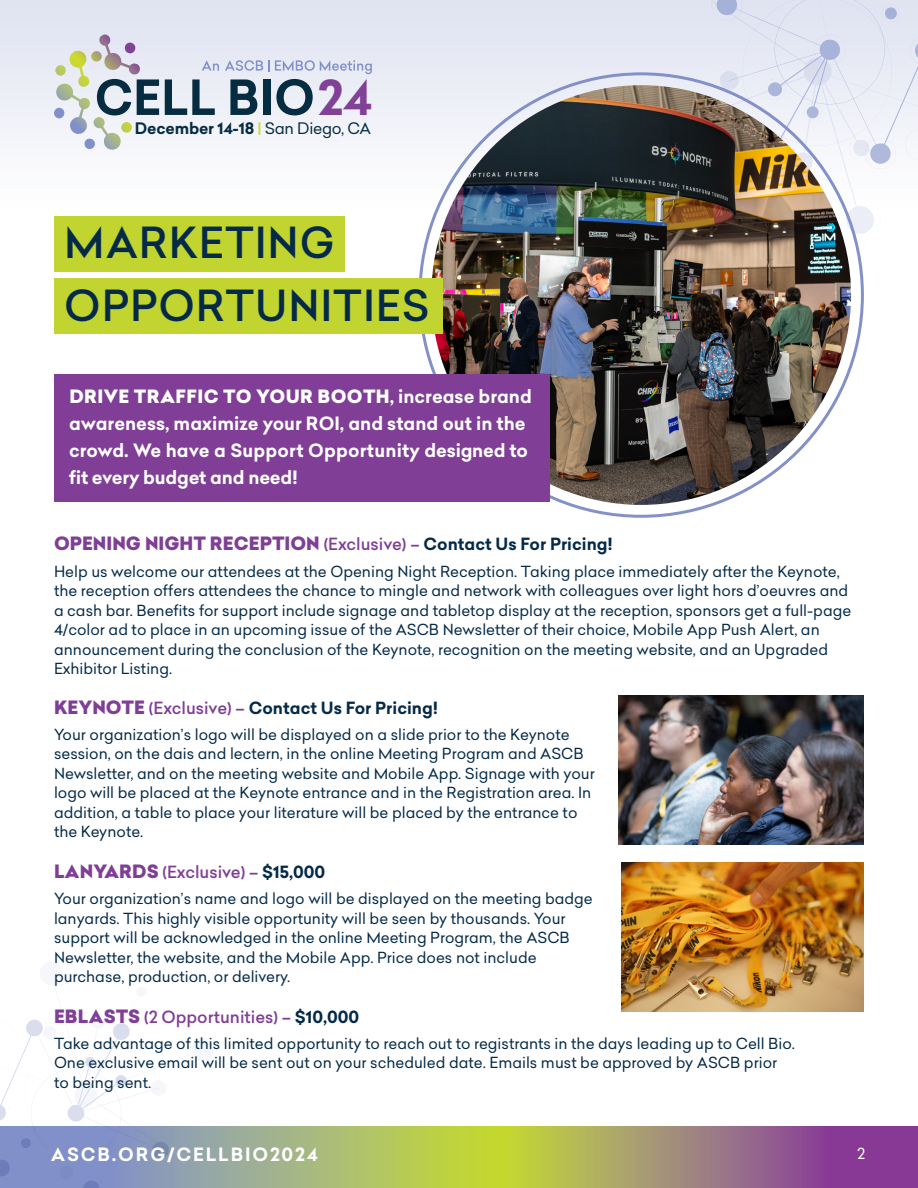
<style>
.page{position:relative;width:918px;height:1188px;background:#fff}
.page>*{position:absolute;margin:0;border:0;box-sizing:border-box;transform-origin:0 0}
.t1{font:700 47.25px "Celias";color:#814196}
.t2{font:500 42px/63px "Celias";letter-spacing:.02em;color:#042a48}
.body_copy{font:700 18px/27px "Celias";color:#fff}
.body_copy-2{font:900 18px "Celias";color:#803e96}
.body_copy-3{font:700 18px "Celias";letter-spacing:.1em;color:#fff}
.body_copy-4{font:500 16.5px "Celias";color:#803e96}
.body_copy-5{font:700 16.5px "Celias";color:#042a48}
.t3{font:700 15.6px "Celias";letter-spacing:-.01em;color:#062c41}
.body_copy-6{font:15px/19.5px "Celias";color:#042a48}
.t4{font:15px "Celias";color:#fff}
.s1{font-weight:500;color:#cadb2c}
.s2{font-weight:400}
.s3{font-weight:900}
.s4{font-weight:500;font-size:16.5px}
.s5{font-weight:700;font-size:16.5px;color:#042a48}
.s6{font-weight:900;font-size:18px;color:#803e96}
.s7{font-weight:500;color:#803e96}
.s8{font-weight:900;font-size:18px}
.s9{font-weight:700;color:#042a48}
</style>
<div class="page">
<div style="left:0;top:0;width:918px;height:209px;background:linear-gradient(to bottom,#dde1f0,#fdfdfd)"></div>
<svg style="left:655px;top:0;width:263px;height:241px"></svg>
<svg style="left:220px;top:1127px;width:698px;height:61px;background:#a59872"></svg>
<svg style="left:202px;top:60px;width:17px;height:11px"></svg>
<svg style="left:165px;top:79px;width:50px;height:36px;background:#92a2af"></svg>
<svg style="left:225px;top:60px;width:147px;height:55px;background:#b5bfce"></svg>
<svg style="left:55px;top:35px;width:104px;height:100px"></svg>
<svg style="left:0;top:1019px;width:220px;height:169px"></svg>
<img style="left:619px;top:696px;width:245px;height:149px">
<img style="left:621px;top:862px;width:243px;height:149px">
<img style="left:431px;top:85px;width:420px;height:420px;border-radius:210px">
<div style="left:54px;top:216px;width:291px;height:55px;background:#c1d42f"></div>
<div style="left:54px;top:278px;width:389px;height:55px;background:#c1d42f"></div>
<div style="left:54px;top:375px;width:496px;height:127px;background:#803e96"></div>
<h1 class="t1" style="left:318px;top:64px;width:56px">24</h1>
<p class="t3" style="left:135px;top:118px;width:238px">December 14-18 <span class="s1">|</span> <span class="s2">San Diego, CA</span></p>
<p class="t2" style="left:64px;top:211px;width:367px">MARKETING<br>OPPORTUNITIES</p>
<p class="body_copy" style="left:69px;top:384px;width:464px"><span class="s3">DRIVE TRAFFIC TO YOUR BOOTH</span>, increase brand awareness, maximize your ROI, and stand out in the crowd. We have a Support Opportunity designed to fit every budget and need!</p>
<p class="body_copy-2" style="left:54px;top:531px;width:560px">OPENING NIGHT RECEPTION <span class="s4">(Exclusive) –</span> <span class="s5">Contact Us For Pricing!</span></p>
<p class="body_copy-6" style="left:54px;top:561px;width:799px">Help us welcome our attendees at the Opening Night Reception. Taking place immediately after the Keynote, the reception offers attendees the chance to mingle and network with colleagues over light hors d’oeuvres and a cash bar. Benefits for support include signage and tabletop display at the reception, sponsors get a full-page 4/color ad to place in an upcoming issue of the ASCB Newsletter of their choice, Mobile App Push Alert, an announcement during the conclusion of the Keynote, recognition on the meeting website, and an Upgraded Exhibitor Listing.</p>
<p class="body_copy-5" style="left:54px;top:696px;width:386px"><span class="s6">KEYNOTE</span> <span class="s7">(Exclusive) –</span> Contact Us For Pricing!</p>
<p class="body_copy-6" style="left:54px;top:724px;width:542px">Your organization’s logo will be displayed on a slide prior to the Keynote session, on the dais and lectern, in the online Meeting Program and ASCB Newsletter, and on the meeting website and Mobile App. Signage with your logo will be placed at the Keynote entrance and in the Registration area. In addition, a table to place your literature will be placed by the entrance to the Keynote.</p>
<p class="body_copy-4" style="left:54px;top:860px;width:273px"><span class="s8">LANYARDS</span> (Exclusive) – <span class="s9">$15,000</span></p>
<p class="body_copy-6" style="left:54px;top:889px;width:540px">Your organization’s name and logo will be displayed on the meeting badge lanyards. This highly visible opportunity will be seen by thousands. Your support will be acknowledged in the online Meeting Program, the ASCB Newsletter, the website, and the Mobile App. Price does not include purchase, production, or delivery.</p>
<p class="body_copy-4" style="left:54px;top:1005px;width:307px"><span class="s8">EBLASTS</span> (2 Opportunities) – <span class="s9">$10,000</span></p>
<p class="body_copy-6" style="left:54px;top:1033px;width:742px">Take advantage of this limited opportunity to reach out to registrants in the days leading up to Cell Bio.<br>One exclusive email will be sent out on your scheduled date. Emails must be approved by ASCB prior to being sent.</p>
<p class="body_copy-3" style="left:51px;top:1142px;width:268px">ASCB.ORG/CELLBIO2024</p>
<p class="t4" style="left:857px;top:1143px;width:10px">2</p>
</div>
